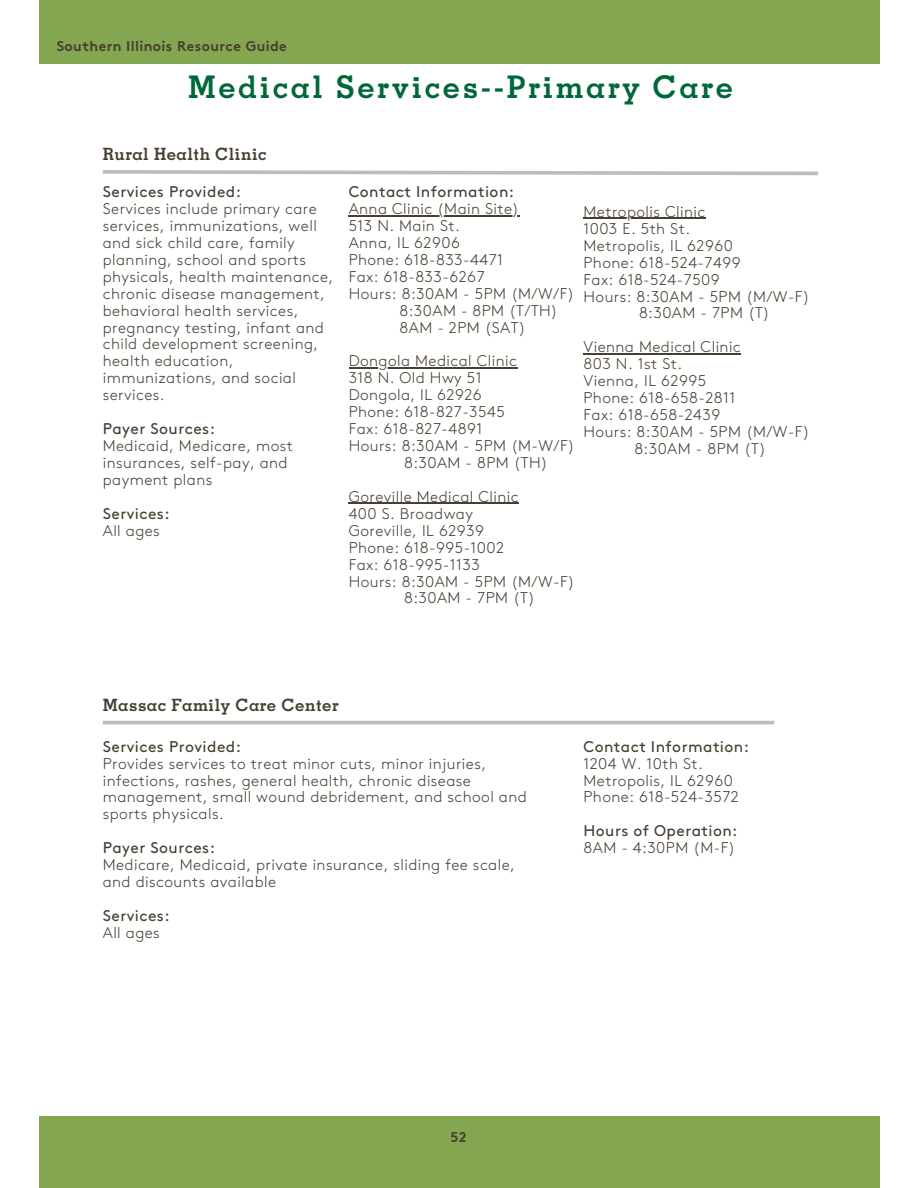
<style>
.page{position:relative;width:918px;height:1188px;background:#fff}
.page>*{position:absolute;margin:0;border:0;box-sizing:border-box;transform-origin:0 0}
.t1{font:700 31.2px "Memphis LT Pro";letter-spacing:.08em;color:#006838}
.t2{font:700 16.95px "Memphis LT Pro";letter-spacing:.03em;color:#473f32}
.t3{font:300 15.45px/17px "Brown";letter-spacing:.03em;color:#473f32}
.t4{font:15.45px "Brown";letter-spacing:.03em;color:#473f32}
.t5{font:700 14.1px "Brown";letter-spacing:.03em;color:#473f32}
</style>
<div class="page">
<svg style="left:102px;top:170px;width:717px;height:6px"></svg>
<hr style="left:349px;top:215px;width:171px;height:1px;background:#473f32">
<hr style="left:349px;top:367px;width:168px;height:2px;background:#473f32">
<hr style="left:349px;top:503px;width:170px;height:1px;background:#473f32">
<hr style="left:584px;top:218px;width:122px;height:1px;background:#473f32">
<hr style="left:584px;top:353px;width:157px;height:1px;background:#473f32">
<hr style="left:103px;top:721px;width:671px;height:3px;background:#c0bbb7">
<div style="left:39px;top:0;width:840px;height:64px;background:#85a651"></div>
<div style="left:39px;top:1116px;width:840px;height:72px;background:#85a651"></div>
<p class="t5" style="left:57px;top:41px;width:232px">Southern Illinois Resource Guide</p>
<h1 class="t1" style="left:188px;top:75px;width:546px">Medical Services--Primary Care</h1>
<p class="t2" style="left:103px;top:148px;width:165px">Rural Health Clinic</p>
<p class="t4" style="left:103px;top:185px;width:140px">Services Provided:</p>
<p class="t3" style="left:103px;top:201px;width:232px">Services include primary care services, immunizations, well and sick child care, family planning, school and sports physicals, health maintenance, chronic disease management, behavioral health services, pregnancy testing, infant and child development screening, health education, immunizations, and social services.</p>
<p class="t4" style="left:103px;top:423px;width:114px">Payer Sources:</p>
<p class="t3" style="left:103px;top:438px;width:192px">Medicaid, Medicare, most insurances, self-pay, and payment plans</p>
<p class="t4" style="left:103px;top:507px;width:68px">Services:</p>
<p class="t3" style="left:103px;top:523px;width:59px">All ages</p>
<p class="t4" style="left:349px;top:185px;width:167px">Contact Information:</p>
<p class="t3" style="left:349px;top:201px;width:172px">Anna Clinic (Main Site)</p>
<p class="t3" style="left:349px;top:218px;width:113px">513 N. Main St.</p>
<p class="t3" style="left:349px;top:235px;width:113px">Anna, IL 62906</p>
<p class="t3" style="left:349px;top:252px;width:156px">Phone: 618-833-4471</p>
<p class="t3" style="left:349px;top:269px;width:138px">Fax: 618-833-6267</p>
<p class="t3" style="left:349px;top:286px;width:227px">Hours: 8:30AM - 5PM (M/W/F)</p>
<p class="t3" style="left:400px;top:303px;width:160px">8:30AM - 8PM (T/TH)</p>
<p class="t3" style="left:400px;top:320px;width:128px">8AM - 2PM (SAT)</p>
<p class="t3" style="left:349px;top:353px;width:170px">Dongola Medical Clinic</p>
<p class="t3" style="left:349px;top:370px;width:134px">318 N. Old Hwy 51</p>
<p class="t3" style="left:349px;top:387px;width:135px">Dongola, IL 62926</p>
<p class="t3" style="left:349px;top:404px;width:158px">Phone: 618-827-3545</p>
<p class="t3" style="left:349px;top:421px;width:135px">Fax: 618-827-4891</p>
<p class="t3" style="left:349px;top:438px;width:228px">Hours: 8:30AM - 5PM (M-W/F)</p>
<p class="t3" style="left:404px;top:455px;width:145px">8:30AM - 8PM (TH)</p>
<p class="t3" style="left:349px;top:489px;width:172px">Goreville Medical Clinic</p>
<p class="t3" style="left:349px;top:506px;width:126px">400 S. Broadway</p>
<p class="t3" style="left:349px;top:523px;width:137px">Goreville, IL 62939</p>
<p class="t3" style="left:349px;top:540px;width:157px">Phone: 618-995-1002</p>
<p class="t3" style="left:349px;top:557px;width:133px">Fax: 618-995-1133</p>
<p class="t3" style="left:349px;top:574px;width:228px">Hours: 8:30AM - 5PM (M/W-F)</p>
<p class="t3" style="left:404px;top:590px;width:132px">8:30AM - 7PM (T)</p>
<p class="t3" style="left:584px;top:204px;width:123px">Metropolis Clinic</p>
<p class="t3" style="left:584px;top:221px;width:108px">1003 E. 5th St.</p>
<p class="t3" style="left:584px;top:238px;width:151px">Metropolis, IL 62960</p>
<p class="t3" style="left:584px;top:255px;width:159px">Phone: 618-524-7499</p>
<p class="t3" style="left:584px;top:272px;width:138px">Fax: 618-524-7509</p>
<p class="t3" style="left:584px;top:289px;width:228px">Hours: 8:30AM - 5PM (M/W-F)</p>
<p class="t3" style="left:639px;top:306px;width:132px">8:30AM - 7PM (T)</p>
<p class="t3" style="left:584px;top:339px;width:159px">Vienna Medical Clinic</p>
<p class="t3" style="left:584px;top:356px;width:100px">803 N. 1st St.</p>
<p class="t3" style="left:584px;top:373px;width:124px">Vienna, IL 62995</p>
<p class="t3" style="left:584px;top:390px;width:153px">Phone: 618-658-2811</p>
<p class="t3" style="left:584px;top:407px;width:138px">Fax: 618-658-2439</p>
<p class="t3" style="left:584px;top:424px;width:228px">Hours: 8:30AM - 5PM (M/W-F)</p>
<p class="t3" style="left:634px;top:441px;width:133px">8:30AM - 8PM (T)</p>
<p class="t2" style="left:103px;top:699px;width:237px">Massac Family Care Center</p>
<p class="t4" style="left:103px;top:740px;width:140px">Services Provided:</p>
<p class="t3" style="left:103px;top:756px;width:426px">Provides services to treat minor cuts, minor injuries, infections, rashes, general health, chronic disease management, small wound debridement, and school and sports physicals.</p>
<p class="t4" style="left:103px;top:842px;width:114px">Payer Sources:</p>
<p class="t3" style="left:103px;top:857px;width:414px">Medicare, Medicaid, private insurance, sliding fee scale, and discounts available</p>
<p class="t4" style="left:103px;top:909px;width:68px">Services:</p>
<p class="t3" style="left:103px;top:925px;width:59px">All ages</p>
<p class="t4" style="left:584px;top:740px;width:167px">Contact Information:</p>
<p class="t3" style="left:584px;top:756px;width:157px">1204 W. 10th St.<br>Metropolis, IL 62960<br>Phone: 618-524-3572</p>
<p class="t4" style="left:584px;top:825px;width:156px">Hours of Operation:</p>
<p class="t3" style="left:584px;top:840px;width:153px">8AM - 4:30PM (M-F)</p>
<p class="t5" style="left:450px;top:1132px;width:18px">52</p>
</div>
